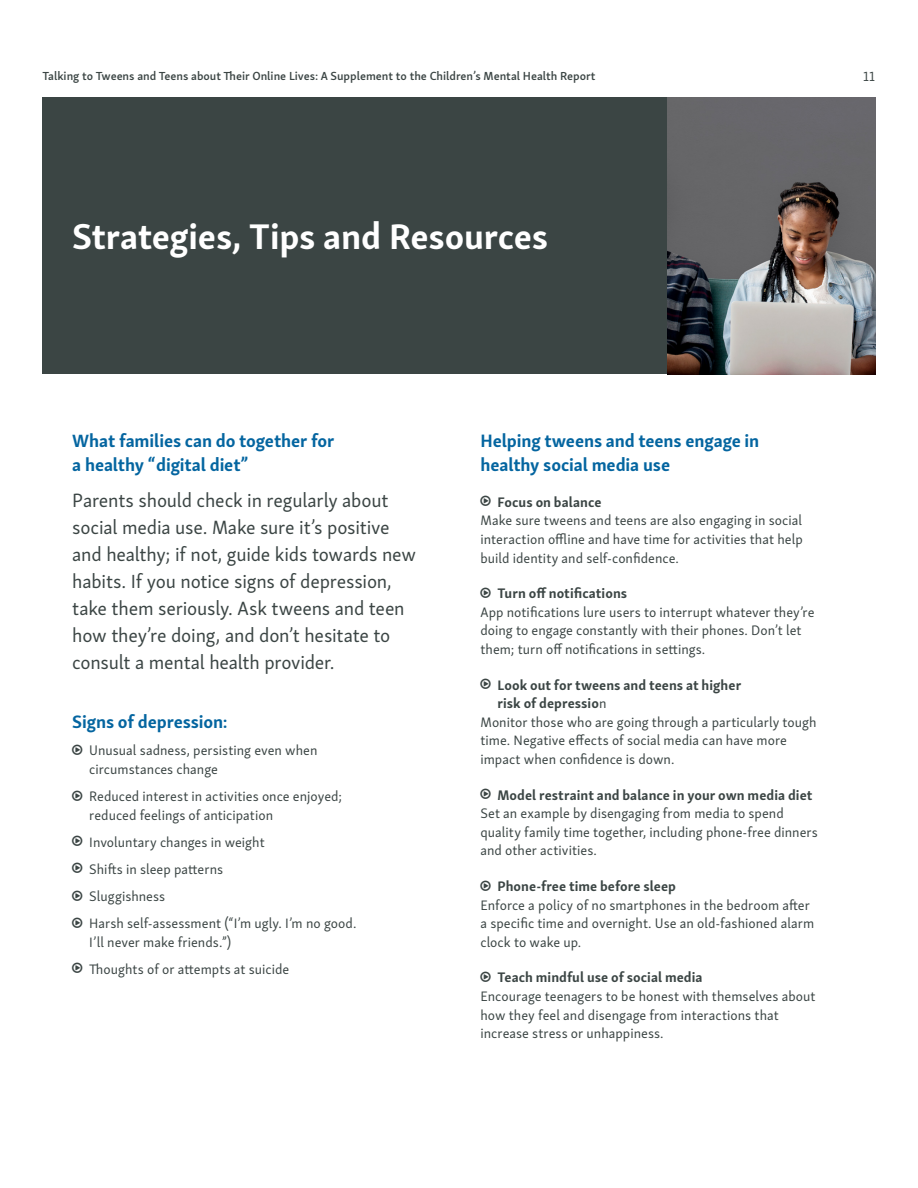
<style>
.page{position:relative;width:918px;height:1188px;background:#fff}
.page>*{position:absolute;margin:0;border:0;box-sizing:border-box;transform-origin:0 0}
.t1{font:700 36px "Skolar Sans Latn";letter-spacing:-.005em;color:#fff}
.t2{font:19.5px/27px "Skolar Sans Latn";letter-spacing:-.01em;color:#3b4544}
.t3{font:700 18px/24px "Skolar Sans Latn";letter-spacing:-.005em;color:#0465a0}
.t4{font:13.95px/18.6px "Skolar Sans Latn";color:#3b4544}
.t5{font:700 13.95px "Skolar Sans Latn";letter-spacing:.005em;color:#3b4544}
.t6{font:13.5px "Skolar Sans Latn";color:#3b4544}
.t7{font:600 12px "Skolar Sans Latn";color:#3b4544}
.s1{font-weight:400}
</style>
<div class="page">
<div style="left:43px;top:98px;width:832px;height:276px;background:#3b4544"></div>
<img style="left:668px;top:98px;width:208px;height:276px">
<p class="t7" style="left:43px;top:66px;width:555px">Talking to Tweens and Teens about Their Online Lives: A Supplement to the Children’s Mental Health Report</p>
<p class="t6" style="left:863px;top:66px;width:13px">11</p>
<h1 class="t1" style="left:72px;top:208px;width:477px">Strategies, Tips and Resources</h1>
<p class="t3" style="left:72px;top:427px;width:264px">What families can do together for a healthy “digital diet”</p>
<p class="t2" style="left:72px;top:485px;width:345px">Parents should check in regularly about social media use. Make sure it’s positive and healthy; if not, guide kids towards new habits. If you notice signs of depression, take them seriously. Ask tweens and teen how they’re doing, and don’t hesitate to consult a mental health provider.</p>
<p class="t3" style="left:72px;top:708px;width:157px">Signs of depression:</p>
<p class="t4" style="left:89px;top:740px;width:230px">Unusual sadness, persisting even when circumstances change</p>
<p class="t4" style="left:89px;top:786px;width:254px">Reduced interest in activities once enjoyed; reduced feelings of anticipation</p>
<p class="t4" style="left:89px;top:827px;width:269px;line-height:27.2px">Involuntary changes in weight<br>Shifts in sleep patterns<br>Sluggishness<br>Harsh self-assessment (“I’m ugly. I’m no good.</p>
<p class="t4" style="left:89px;top:927px;width:202px;line-height:27.2px">I’ll never make friends.”)<br>Thoughts of or attempts at suicide</p>
<p class="t3" style="left:480px;top:427px;width:280px">Helping tweens and teens engage in healthy social media use</p>
<p class="t5" style="left:497px;top:491px;width:105px">Focus on balance</p>
<p class="t4" style="left:480px;top:510px;width:324px;text-align:justify">Make sure tweens and teens are also engaging in social interaction offline and have time for activities that help build identity and self-confidence.</p>
<p class="t5" style="left:497px;top:582px;width:131px">Turn off notifications</p>
<p class="t4" style="left:480px;top:602px;width:336px">App notifications lure users to interrupt whatever they’re doing to engage constantly with their phones. Don’t let them; turn off notifications in settings.</p>
<p class="t5" style="left:497px;top:674px;width:245px">Look out for tweens and teens at higher</p>
<p class="t5" style="left:497px;top:692px;width:110px">risk of depressio<span class="s1">n</span></p>
<p class="t4" style="left:480px;top:712px;width:338px">Monitor those who are going through a particularly tough</p>
<p class="t4" style="left:480px;top:730px;width:308px">time. Negative effects of social media can have more</p>
<p class="t4" style="left:480px;top:749px;width:196px">impact when confidence is down.</p>
<p class="t5" style="left:497px;top:784px;width:317px">Model restraint and balance in your own media diet</p>
<p class="t4" style="left:480px;top:803px;width:339px">Set an example by disengaging from media to spend quality family time together, including phone-free dinners and other activities.</p>
<p class="t5" style="left:497px;top:875px;width:180px">Phone-free time before sleep</p>
<p class="t4" style="left:480px;top:895px;width:335px">Enforce a policy of no smartphones in the bedroom after a specific time and overnight. Use an old-fashioned alarm clock to wake up.</p>
<p class="t5" style="left:497px;top:966px;width:207px">Teach mindful use of social media</p>
<p class="t4" style="left:480px;top:986px;width:337px">Encourage teenagers to be honest with themselves about how they feel and disengage from interactions that increase stress or unhappiness.</p>
</div>
